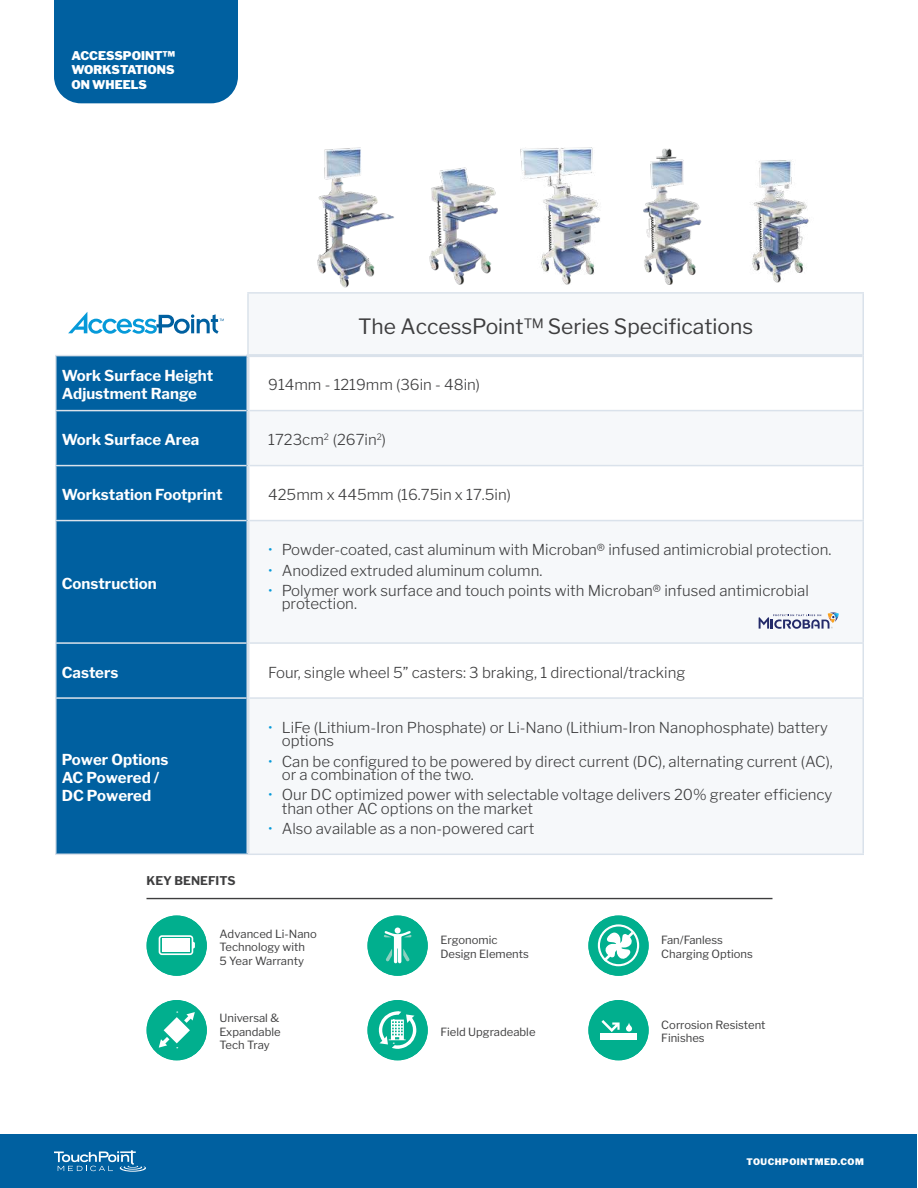
<style>
.page{position:relative;width:918px;height:1188px;background:#fff}
.page>*{position:absolute;margin:0;border:0;box-sizing:border-box;transform-origin:0 0}
.t1{font:21px "Libre Franklin";color:#3e3e3f}
.t2{font:300 15px/13.5px "Libre Franklin";color:#3e3e3f}
.t3{font:700 15px/18px "Libre Franklin";color:#fff}
.t4{font:900 12px/14.4px "Libre Franklin";color:#fff;text-align:justify}
.t5{font:700 12px "Libre Franklin";color:#3e3e3f}
.t6{font:11.25px/13.5px "Libre Franklin";color:#3e3e3f}
.t7{font:900 9px "Libre Franklin";letter-spacing:.06em;color:#fff}
.s1{color:#069ad9}
</style>
<div class="page">
<div style="left:0;top:1134px;width:917px;height:54px;background:#0060a0"></div>
<svg style="left:54px;top:1150px;width:92px;height:22px"></svg>
<div style="left:54px;top:0;width:184px;height:103px;background:#0060a0"></div>
<hr style="left:147px;top:898px;width:625px;height:1px;background:#3e3e3f">
<div style="left:146px;top:915px;width:61px;height:61px;background:#01af8e;border-radius:50%"></div>
<svg style="left:159px;top:935px;width:36px;height:20px"></svg>
<div style="left:162px;top:939px;width:28px;height:13px;background:#fff"></div>
<div style="left:146px;top:1000px;width:61px;height:60px;background:#01af8e;border-radius:50%"></div>
<svg style="left:159px;top:1012px;width:36px;height:37px"></svg>
<div style="left:367px;top:915px;width:61px;height:61px;background:#01af8e;border-radius:50%"></div>
<svg style="left:384px;top:928px;width:27px;height:35px"></svg>
<div style="left:588px;top:915px;width:61px;height:61px;background:#01af8e;border-radius:50%"></div>
<svg style="left:598px;top:924px;width:41px;height:42px"></svg>
<div style="left:588px;top:1000px;width:61px;height:60px;background:#01af8e;border-radius:50%"></div>
<svg style="left:601px;top:1020px;width:19px;height:12px"></svg>
<svg style="left:626px;top:1023px;width:6px;height:9px"></svg>
<div style="left:600px;top:1033px;width:37px;height:7px;background:#fff"></div>
<div style="left:367px;top:1000px;width:61px;height:60px;background:#01af8e;border-radius:50%"></div>
<svg style="left:379px;top:1011px;width:37px;height:38px"></svg>
<img style="left:429px;top:168px;width:69px;height:117px">
<img style="left:752px;top:160px;width:57px;height:123px">
<img style="left:317px;top:148px;width:77px;height:139px">
<img style="left:520px;top:148px;width:81px;height:137px">
<div style="left:248px;top:293px;width:615px;height:63px;background:#f6f8fa"></div>
<div style="left:57px;top:356px;width:189px;height:498px;background:#0060a0"></div>
<svg style="left:249px;top:411px;width:613px;height:443px;fill:#f6f8fa"></svg>
<hr style="left:247px;top:294px;width:2px;height:60px;background:#dae2eb">
<hr style="left:862px;top:294px;width:2px;height:62px;background:#dae2eb">
<hr style="left:862px;top:356px;width:2px;height:54px;background:#dae2eb">
<hr style="left:862px;top:411px;width:2px;height:54px;background:#dae2eb">
<hr style="left:862px;top:466px;width:2px;height:54px;background:#dae2eb">
<hr style="left:862px;top:521px;width:2px;height:121px;background:#dae2eb">
<hr style="left:862px;top:644px;width:2px;height:53px;background:#dae2eb">
<hr style="left:862px;top:699px;width:2px;height:155px;background:#dae2eb">
<hr style="left:247px;top:292px;width:617px;height:2px;background:#dae2eb">
<hr style="left:55px;top:356px;width:2px;height:54px;background:#dae2eb">
<hr style="left:55px;top:410px;width:192px;height:1px;background:#dae2eb">
<hr style="left:55px;top:411px;width:2px;height:54px;background:#dae2eb">
<hr style="left:249px;top:410px;width:615px;height:1px;background:#dae2eb">
<hr style="left:55px;top:465px;width:192px;height:1px;background:#dae2eb">
<hr style="left:55px;top:466px;width:2px;height:54px;background:#dae2eb">
<hr style="left:249px;top:465px;width:615px;height:1px;background:#dae2eb">
<hr style="left:55px;top:520px;width:192px;height:1px;background:#dae2eb">
<hr style="left:55px;top:521px;width:2px;height:121px;background:#dae2eb">
<hr style="left:249px;top:520px;width:615px;height:1px;background:#dae2eb">
<hr style="left:55px;top:642px;width:192px;height:2px;background:#dae2eb">
<hr style="left:55px;top:644px;width:2px;height:53px;background:#dae2eb">
<hr style="left:249px;top:642px;width:615px;height:2px;background:#dae2eb">
<hr style="left:55px;top:697px;width:192px;height:2px;background:#dae2eb">
<hr style="left:55px;top:699px;width:2px;height:155px;background:#dae2eb">
<hr style="left:249px;top:697px;width:615px;height:2px;background:#dae2eb">
<hr style="left:55px;top:854px;width:193px;height:1px;background:#dae2eb">
<hr style="left:248px;top:854px;width:616px;height:1px;background:#dae2eb">
<hr style="left:55px;top:355px;width:192px;height:1px;background:#dae2eb">
<hr style="left:246px;top:357px;width:3px;height:54px;background:#dae2eb">
<hr style="left:246px;top:411px;width:3px;height:55px;background:#dae2eb">
<hr style="left:246px;top:466px;width:3px;height:55px;background:#dae2eb">
<hr style="left:246px;top:521px;width:3px;height:122px;background:#dae2eb">
<hr style="left:246px;top:643px;width:3px;height:55px;background:#dae2eb">
<hr style="left:246px;top:698px;width:3px;height:156px;background:#dae2eb">
<hr style="left:246px;top:354px;width:616px;height:3px;background:#dae2eb">
<svg style="left:759px;top:612px;width:80px;height:17px"></svg>
<svg style="left:68px;top:312px;width:156px;height:22px"></svg>
<img style="left:643px;top:148px;width:59px;height:137px">
<p class="t4" style="left:71px;top:48px;width:105px">ACCESSPOINT™ WORKSTATIONS ON WHEELS</p>
<h1 class="t1" style="left:358px;top:314px;width:397px">The AccessPoint™ Series Specifications</h1>
<p class="t3" style="left:62px;top:367px;width:153px">Work Surface Height<br>Adjustment Range</p>
<p class="t2" style="left:268px;top:378px;width:213px">914mm - 1219mm (36in - 48in)</p>
<p class="t3" style="left:62px;top:431px;width:139px">Work Surface Area</p>
<p class="t2" style="left:268px;top:433px;width:119px">1723cm<sup>2</sup> (267in<sup>2</sup>)</p>
<p class="t3" style="left:62px;top:486px;width:162px">Workstation Footprint</p>
<p class="t2" style="left:268px;top:488px;width:244px">425mm x 445mm (16.75in x 17.5in)</p>
<p class="t3" style="left:62px;top:575px;width:97px">Construction</p>
<p class="t2" style="left:268px;top:543px;width:565px"><span class="s1">•</span> Powder-coated, cast aluminum with Microban® infused antimicrobial protection.</p>
<p class="t2" style="left:268px;top:563px;width:276px"><span class="s1">•</span> Anodized extruded aluminum column.</p>
<p class="t2" style="left:282px;top:584px;width:529px;text-indent:-14px"><span class="s1">•</span> Polymer work surface and touch points with Microban® infused antimicrobial protection.</p>
<p class="t3" style="left:62px;top:663px;width:58px">Casters</p>
<p class="t2" style="left:268px;top:666px;width:419px">Four, single wheel 5” casters: 3 braking, 1 directional/tracking</p>
<p class="t3" style="left:62px;top:751px;width:108px">Power Options<br>AC Powered /<br>DC Powered</p>
<p class="t5" style="left:147px;top:874px;width:91px">KEY BENEFITS</p>
<p class="t2" style="left:282px;top:721px;width:548px;text-indent:-14px"><span class="s1">•</span> LiFe (Lithium-Iron Phosphate) or Li-Nano (Lithium-Iron Nanophosphate) battery options</p>
<p class="t2" style="left:282px;top:754px;width:553px;text-indent:-14px"><span class="s1">•</span> Can be configured to be powered by direct current (DC), alternating current (AC), or a combination of the two.</p>
<p class="t2" style="left:282px;top:788px;width:552px;text-indent:-14px"><span class="s1">•</span> Our DC optimized power with selectable voltage delivers 20% greater efficiency than other AC options on the market</p>
<p class="t2" style="left:268px;top:822px;width:268px"><span class="s1">•</span> Also available as a non-powered cart</p>
<p class="t6" style="left:219px;top:927px;width:99px">Advanced Li-Nano<br>Technology with<br>5 Year Warranty</p>
<p class="t6" style="left:219px;top:1011px;width:63px">Universal &amp;<br>Expandable<br>Tech Tray</p>
<p class="t6" style="left:440px;top:934px;width:90px">Ergonomic<br>Design Elements</p>
<p class="t6" style="left:661px;top:934px;width:93px">Fan/Fanless<br>Charging Options</p>
<p class="t6" style="left:440px;top:1025px;width:97px">Field Upgradeable</p>
<p class="t6" style="left:661px;top:1018px;width:106px">Corrosion Resistent<br>Finishes</p>
<p class="t7" style="left:747px;top:1157px;width:119px">TOUCHPOINTMED.COM</p>
</div>
